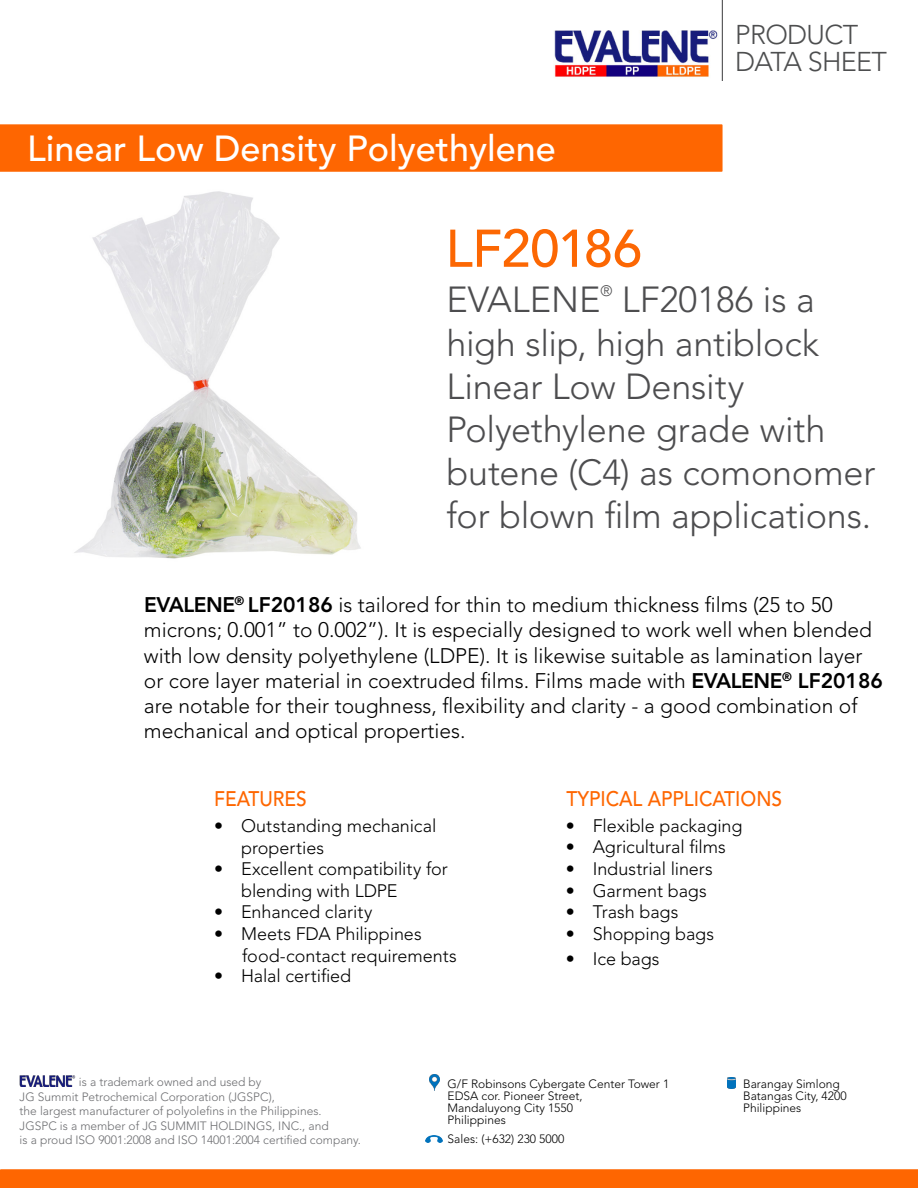
<style>
.page{position:relative;width:918px;height:1188px;background:#fff}
.page>*{position:absolute;margin:0;border:0;box-sizing:border-box;transform-origin:0 0}
.t1{font:500 52.5px "Avenir LT Std";letter-spacing:-.015em;color:#fc6703}
.t2{font:300 36px/43.2px "Avenir LT Std";letter-spacing:-.005em;color:#4d4d4f}
.t3{font:500 36px "Avenir LT Std";color:#fff}
.t4{font:300 27px/27px "Avenir LT Std";letter-spacing:-.025em;color:#4d4e4f}
.t5{font:300 21px/25.2px "Avenir LT Std";color:#000}
.t6{font:500 21px "Avenir LT Std";color:#fe6601;scale:.91 1}
.t7{font:300 18px/21.6px "Avenir LT Std";letter-spacing:-.005em;color:#000}
.t8{font:300 15px "Avenir LT Std";color:#4d4d4f}
.t9{font:300 12px/14.4px "Avenir LT Std";color:#6d6e71}
.t10{font:300 12px/12px "Avenir LT Std";color:#000}
.s1{font-weight:800}
</style>
<div class="page">
<img style="left:74px;top:191px;width:287px;height:368px">
<hr style="left:722px;top:0;width:1px;height:81px;background:#4d4d4f">
<img style="left:554px;top:31px;width:164px;height:46px">
<div style="left:1px;top:1170px;width:917px;height:17px;background:#fe6601"></div>
<div style="left:0;top:1169px;width:918px;height:19px;border:2px solid #fe6601"></div>
<div style="left:0;top:125px;width:722px;height:46px;background:#fe6601"></div>
<div style="left:0;top:124px;width:723px;height:48px;border:2px solid #fe6601"></div>
<img style="left:20px;top:1076px;width:55px;height:11px">
<img style="left:430px;top:1075px;width:9px;height:15px">
<img style="left:425px;top:1135px;width:18px;height:8px">
<svg style="left:728px;top:1077px;width:8px;height:12px"></svg>
<h2 class="t3" style="left:27px;top:128px;width:530px">Linear Low Density Polyethylene</h2>
<h1 class="t1" style="left:446px;top:218px;width:198px">LF20186</h1>
<p class="t4" style="left:735px;top:21px;width:153px">PRODUCT<br>DATA SHEET</p>
<h2 class="t2" style="left:446px;top:279px;width:156px">EVALENE</h2>
<p class="t8" style="left:601px;top:282px;width:13px">®</p>
<h2 class="t2" style="left:447px;top:279px;width:430px;text-indent:175px">LF20186 is a high slip, high antiblock<br>Linear Low Density<br>Polyethylene grade with butene (C4) as comonomer for blown film applications.</h2>
<p class="t5" style="left:144px;top:592px;width:740px"><span class="s1">EVALENE</span><sup>®</sup> <span class="s1">LF20186</span> is tailored for thin to medium thickness films (25 to 50 microns; 0.001” to 0.002”). It is especially designed to work well when blended with low density polyethylene (LDPE). It is likewise suitable as lamination layer or core layer material in coextruded films. Films made with <span class="s1">EVALENE</span><sup>®</sup> <span class="s1">LF20186 </span>are notable for their toughness, flexibility and clarity - a good combination of mechanical and optical properties.</p>
<p class="t6" style="left:214px;top:787px;width:103px">FEATURES</p>
<p class="t6" style="left:566px;top:786px;width:239px">TYPICAL APPLICATIONS</p>
<p class="t7" style="left:241px;top:815px;width:197px;text-indent:-27px">• Outstanding mechanical properties</p>
<p class="t7" style="left:241px;top:858px;width:208px;text-indent:-27px">• Excellent compatibility for blending with LDPE</p>
<p class="t7" style="left:214px;top:902px;width:160px">• Enhanced clarity</p>
<p class="t7" style="left:242px;top:923px;width:216px;text-indent:-28px">• Meets FDA Philippines food-contact requirements</p>
<p class="t7" style="left:214px;top:965px;width:139px">• Halal certified</p>
<p class="t7" style="left:566px;top:815px;width:178px">• Flexible packaging</p>
<p class="t7" style="left:566px;top:836px;width:162px">• Agricultural films</p>
<p class="t7" style="left:566px;top:858px;width:149px">• Industrial liners</p>
<p class="t7" style="left:566px;top:880px;width:143px">• Garment bags</p>
<p class="t7" style="left:566px;top:901px;width:114px">• Trash bags</p>
<p class="t7" style="left:566px;top:923px;width:150px">• Shopping bags</p>
<p class="t7" style="left:566px;top:948px;width:95px">• Ice bags</p>
<p class="t9" style="left:20px;top:1075px;width:343px;text-indent:59px">is a trademark owned and used by<br>JG Summit Petrochemical Corporation (JGSPC),<br>the largest manufacturer of polyolefins in the Philippines.<br>JGSPC is a member of JG SUMMIT HOLDINGS, INC., and<br>is a proud ISO 9001:2008 and ISO 14001:2004 certified company.</p>
<p class="t10" style="left:448px;top:1078px;width:223px">G/F Robinsons Cybergate Center Tower 1<br>EDSA cor. Pioneer Street,<br>Mandaluyong City 1550<br>Philippines</p>
<p class="t10" style="left:448px;top:1133px;width:118px">Sales: (+632) 230 5000</p>
<p class="t10" style="left:743px;top:1078px;width:105px">Barangay Simlong<br>Batangas City, 4200<br>Philippines</p>
</div>
